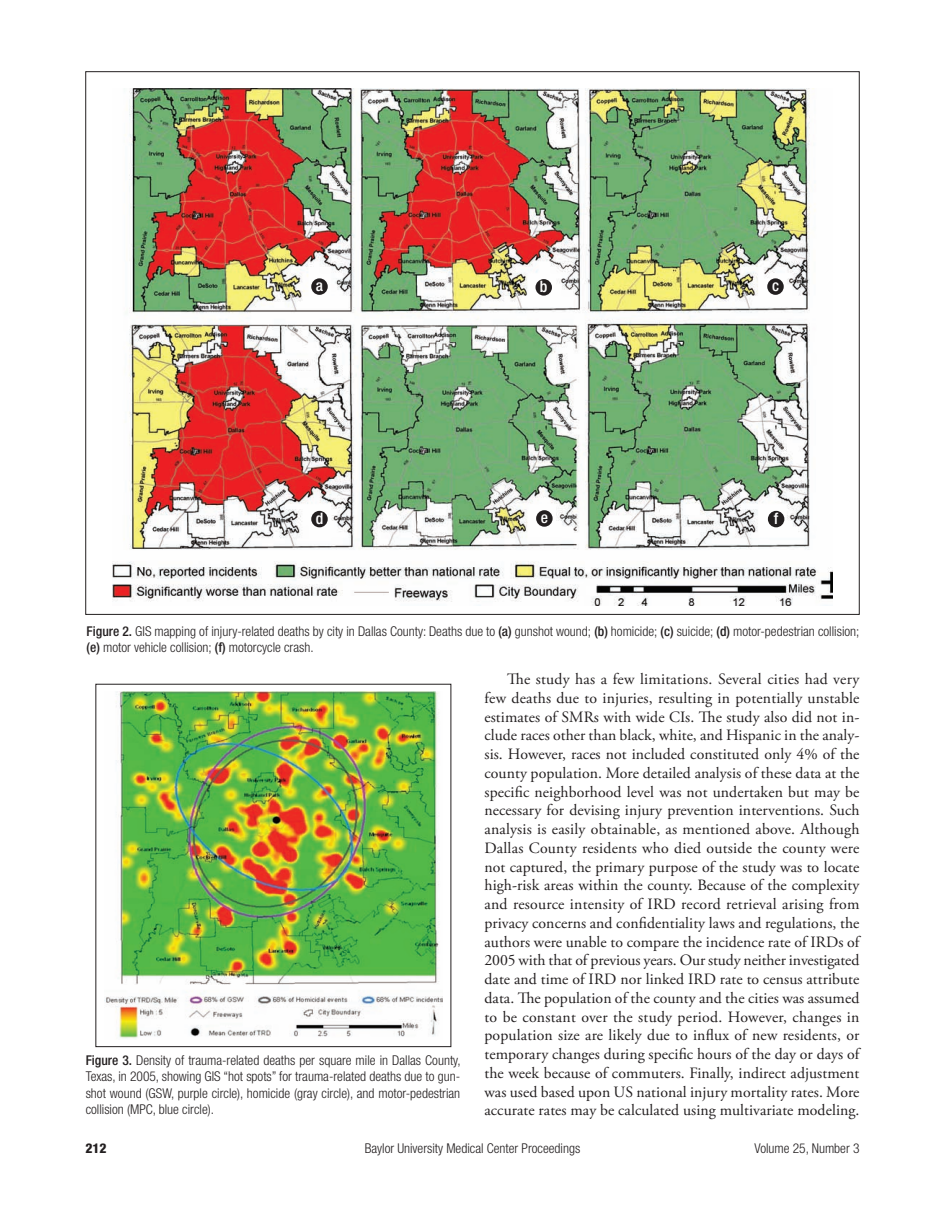
<style>
.page{position:relative;width:945px;height:1215px;background:#fff}
.page>*{position:absolute;margin:0;border:0;box-sizing:border-box;transform-origin:0 0}
.t1{font:15.75px/18.8px "Adobe Garamond Pro";letter-spacing:.005em;color:#231f20}
.t2{font:500 condensed 15.75px "Helvetica Neue LT Std";color:#fff}
.t3{font:300 condensed 13.5px/16.5px "Helvetica Neue LT Std";color:#231f20}
.t4{font:800 condensed 13.5px "Helvetica Neue LT Std";color:#231f20}
.s1{font-weight:500}
</style>
<div class="page">
<img style="left:112px;top:88px;width:720px;height:517px">
<div style="left:311px;top:278px;width:17px;height:17px;background:#231f20;border-radius:50%"></div>
<div style="left:536px;top:279px;width:16px;height:17px;background:#231f20;border-radius:50%"></div>
<div style="left:767px;top:278px;width:17px;height:17px;background:#231f20;border-radius:50%"></div>
<div style="left:311px;top:511px;width:17px;height:16px;background:#231f20;border-radius:50%"></div>
<div style="left:536px;top:510px;width:17px;height:17px;background:#231f20;border-radius:50%"></div>
<div style="left:768px;top:511px;width:16px;height:16px;background:#231f20;border-radius:50%"></div>
<img style="left:105px;top:691px;width:337px;height:348px">
<p class="t2" style="left:316px;top:280px;width:9px">a</p>
<p class="t2" style="left:540px;top:281px;width:9px">b</p>
<p class="t2" style="left:772px;top:280px;width:8px">c</p>
<p class="t2" style="left:316px;top:512px;width:9px">d</p>
<p class="t2" style="left:541px;top:512px;width:9px">e</p>
<p class="t2" style="left:774px;top:512px;width:6px">f</p>
<p class="t3" style="left:87px;top:624px;width:774px"><span class="s1">Figure 2.</span> GIS mapping of injury-related deaths by city in Dallas County: Deaths due to <span class="s1">(a)</span> gunshot wound; <span class="s1">(b)</span> homicide; <span class="s1">(c)</span> suicide; <span class="s1">(d)</span> motor-pedestrian collision; <span class="s1">(e)</span> motor vehicle collision; <span class="s1">(f)</span> motorcycle crash.</p>
<p class="t3" style="left:86px;top:1053px;width:377px;text-align:justify"><span class="s1">Figure 3.</span> Density of trauma-related deaths per square mile in Dallas County, Texas, in 2005, showing GIS “hot spots” for trauma-related deaths due to gun&shy;shot wound (GSW, purple circle), homicide (gray circle), and motor-pedestrian collision (MPC, blue circle).</p>
<p class="t1" style="left:484px;top:671px;width:378px;text-indent:23px">The study has a few limitations. Several cities had very few deaths due to injuries, resulting in potentially unstable estimates of SMRs with wide CIs. The study also did not in&shy;clude races other than black, white, and Hispanic in the analy&shy;sis. However, races not included constituted only 4% of the county population. More detailed analysis of these data at the specific neighborhood level was not undertaken but may be necessary for devising injury prevention interventions. Such analysis is easily obtainable, as mentioned above. Although Dallas County residents who died outside the county were not captured, the primary purpose of the study was to locate high-risk areas within the county. Because of the complexity and resource intensity of IRD record retrieval arising from privacy concerns and confidentiality laws and regulations, the authors were unable to compare the incidence rate of IRDs of 2005 with that of previous years. Our study neither investigated date and time of IRD nor linked IRD rate to census attribute data. The population of the county and the cities was assumed to be constant over the study period. However, changes in population size are likely due to influx of new residents, or temporary changes during specific hours of the day or days of the week because of commuters. Finally, indirect adjustment was used based upon US national injury mortality rates. More accurate rates may be calculated using multivariate modeling.</p>
<p class="t4" style="left:86px;top:1143px;width:23px">212</p>
<p class="t3" style="left:365px;top:1141px;width:217px">Baylor University Medical Center Proceedings</p>
<p class="t3" style="left:754px;top:1141px;width:107px">Volume 25, Number 3</p>
</div>
